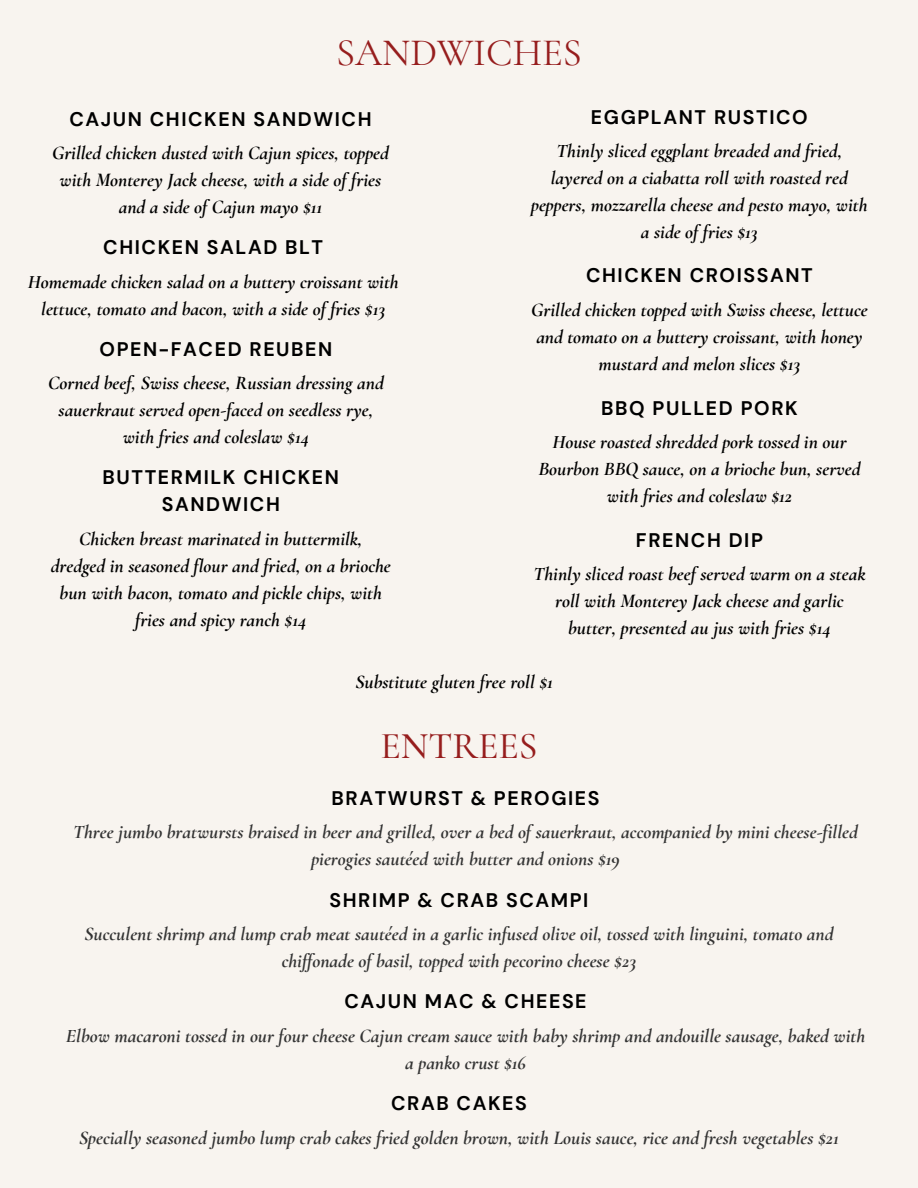
<style>
.page{position:relative;width:918px;height:1188px;background:#f8f4ef}
.page>*{position:absolute;margin:0;border:0;box-sizing:border-box;transform-origin:0 0}
.t1{font:38.7px "Cormorant Garamond";color:#961d1d}
.t2{font:500 37.8px "Cormorant Garamond";color:#961d1d}
.t3{font:700 19.65px/27px "DM Sans";letter-spacing:.08em;color:#000;text-align:center}
.t4{font:italic 700 19.5px/27px "Cormorant Garamond";color:#000;text-align:center}
.t5{font:italic 700 19.5px/27px "Cormorant Garamond";color:#333;text-align:center}
</style>
<div class="page">
<p class="t1" style="left:336px;top:30px;width:247px">SANDWICHES</p>
<h3 class="t3" style="left:69px;top:106px;width:304px">CAJUN CHICKEN SANDWICH</h3>
<h3 class="t3" style="left:591px;top:103px;width:218px">EGGPLANT RUSTICO</h3>
<h2 class="t4" style="left:52px;top:140px;width:338px">Grilled chicken dusted with Cajun spices, topped with Monterey Jack cheese, with a side of fries and a side of Cajun mayo $11</h2>
<p class="t3" style="left:103px;top:234px;width:221px">CHICKEN SALAD BLT</p>
<h3 class="t4" style="left:28px;top:268px;width:373px">Homemade chicken salad on a buttery croissant with lettuce, tomato and bacon, with a side of fries $13</h3>
<p class="t3" style="left:100px;top:336px;width:234px">OPEN-FACED REUBEN</p>
<h3 class="t4" style="left:48px;top:370px;width:337px">Corned beef, Swiss cheese, Russian dressing and sauerkraut served open-faced on seedless rye, with fries and coleslaw $14</h3>
<h3 class="t3" style="left:103px;top:464px;width:238px">BUTTERMILK CHICKEN<br>SANDWICH</h3>
<p class="t4" style="left:51px;top:525px;width:342px">Chicken breast marinated in buttermilk, dredged in seasoned flour and fried, on a brioche bun with bacon, tomato and pickle chips, with fries and spicy ranch $14</p>
<p class="t4" style="left:531px;top:137px;width:338px">Thinly sliced eggplant breaded and fried, layered on a ciabatta roll with roasted red peppers, mozzarella cheese and pesto mayo, with a side of fries $13</p>
<p class="t3" style="left:586px;top:262px;width:228px">CHICKEN CROISSANT</p>
<p class="t4" style="left:531px;top:296px;width:338px">Grilled chicken topped with Swiss cheese, lettuce and tomato on a buttery croissant, with honey mustard and melon slices $13</p>
<p class="t3" style="left:601px;top:394px;width:198px">BBQ PULLED PORK</p>
<h3 class="t4" style="left:538px;top:428px;width:324px">House roasted shredded pork tossed in our<br>Bourbon BBQ sauce, on a brioche bun, served with fries and coleslaw $12</h3>
<p class="t3" style="left:636px;top:526px;width:129px">FRENCH DIP</p>
<h3 class="t4" style="left:534px;top:560px;width:333px">Thinly sliced roast beef served warm on a steak roll with Monterey Jack cheese and garlic butter, presented au jus with fries $14</h3>
<h3 class="t4" style="left:355px;top:668px;width:199px">Substitute gluten free roll $1</h3>
<h1 class="t2" style="left:380px;top:723px;width:159px">ENTREES</h1>
<p class="t3" style="left:332px;top:784px;width:270px">BRATWURST &amp; PEROGIES</p>
<h3 class="t5" style="left:73px;top:819px;width:786px">Three jumbo bratwursts braised in beer and grilled, over a bed of sauerkraut, accompanied by mini cheese-filled pierogies sautéed with butter and onions $19</h3>
<p class="t3" style="left:329px;top:886px;width:260px">SHRIMP &amp; CRAB SCAMPI</p>
<h3 class="t5" style="left:84px;top:920px;width:751px">Succulent shrimp and lump crab meat sautéed in a garlic infused olive oil, tossed with linguini, tomato and chif onade of basil, topped with pecorino cheese $23</h3>
<p class="t3" style="left:345px;top:988px;width:244px">CAJUN MAC &amp; CHEESE</p>
<h3 class="t5" style="left:66px;top:1022px;width:801px">Elbow macaroni tossed in our four cheese Cajun cream sauce with baby shrimp and andouille sausage, baked with a panko crust $16</h3>
<p class="t3" style="left:391px;top:1090px;width:137px">CRAB CAKES</p>
<h3 class="t5" style="left:79px;top:1124px;width:761px">Specially seasoned jumbo lump crab cakes fried golden brown, with Louis sauce, rice and fresh vegetables $21</h3>
</div>
